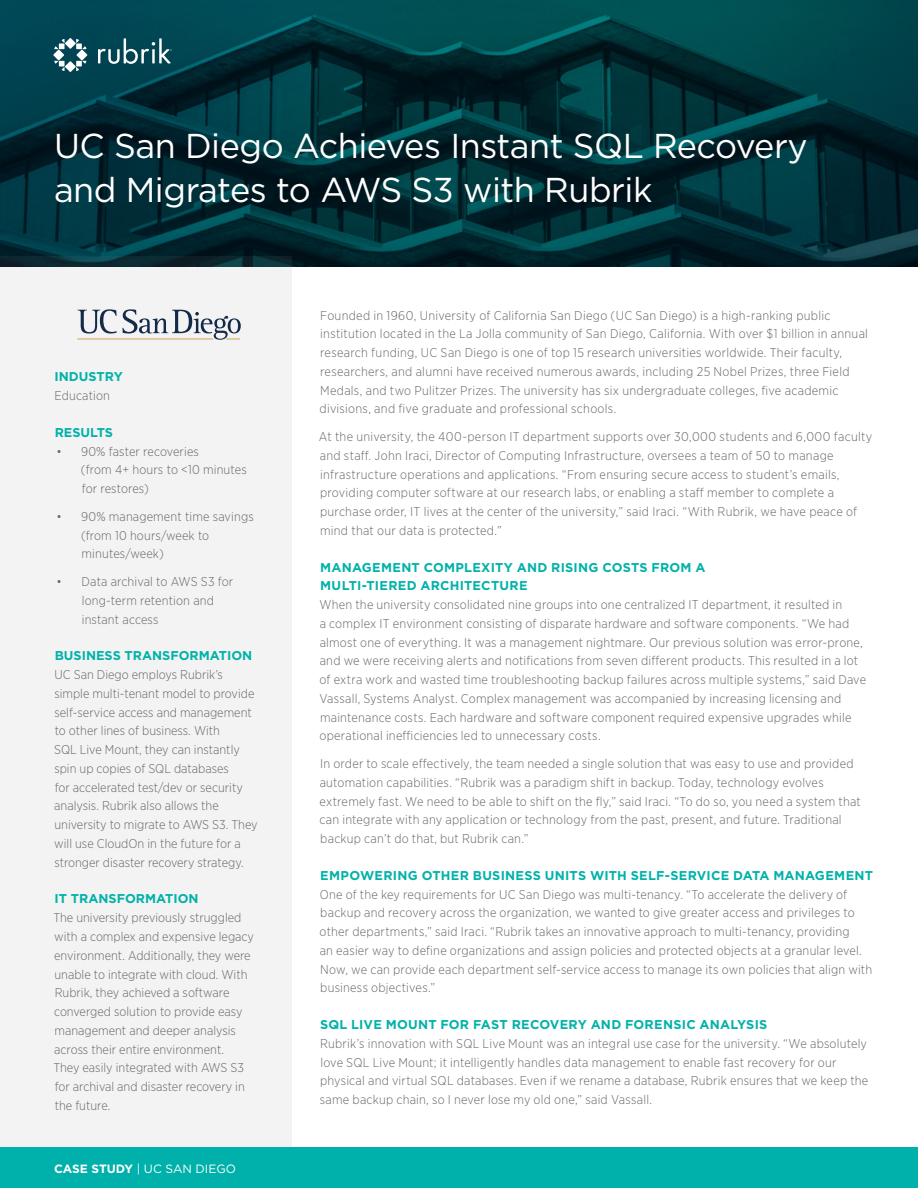
<style>
.page{position:relative;width:918px;height:1188px;background:#fff}
.page>*{position:absolute;margin:0;border:0;box-sizing:border-box;transform-origin:0 0}
.t1{font:34.5px/43.5px "Gotham";letter-spacing:-.015em;color:#fff}
.t2{font:300 12.75px/18.8px "Gotham Narrow";letter-spacing:.015em;color:#63666a}
.t3{font:700 12.75px/18.8px "Gotham";letter-spacing:.015em;color:#00b2a9}
.t4{font:12px "Gotham";color:#fff}
.s1{font-weight:700}
</style>
<div class="page">
<img style="left:0;top:0;width:918px;height:267px">
<div style="left:0;top:1148px;width:918px;height:40px;background:#00b0aa"></div>
<svg style="left:98px;top:38px;width:74px;height:26px"></svg>
<svg style="left:65px;top:38px;width:11px;height:11px"></svg>
<svg style="left:65px;top:61px;width:11px;height:11px"></svg>
<svg style="left:77px;top:50px;width:10px;height:10px"></svg>
<svg style="left:54px;top:39px;width:11px;height:10px"></svg>
<svg style="left:76px;top:61px;width:11px;height:10px"></svg>
<svg style="left:54px;top:61px;width:11px;height:10px"></svg>
<svg style="left:76px;top:39px;width:11px;height:10px"></svg>
<svg style="left:53px;top:50px;width:11px;height:10px"></svg>
<div style="left:0;top:256px;width:292px;height:892px;background:#f3f3f3"></div>
<svg style="left:77px;top:309px;width:164px;height:31px"></svg>
<h1 class="t1" style="left:54px;top:123px;width:755px">UC San Diego Achieves Instant SQL Recovery and Migrates to AWS S3 with Rubrik</h1>
<p class="t3" style="left:55px;top:367px;width:70px">INDUSTRY</p>
<p class="t2" style="left:55px;top:386px;width:57px">Education</p>
<p class="t3" style="left:55px;top:423px;width:60px">RESULTS</p>
<p class="t2" style="left:81px;top:442px;width:167px;text-indent:-24px">• 90% faster recoveries<br>(from 4+ hours to &lt;10 minutes for restores)</p>
<p class="t2" style="left:81px;top:507px;width:174px;text-indent:-24px">• 90% management time savings (from 10 hours/week to minutes/week)</p>
<p class="t2" style="left:82px;top:572px;width:153px;text-indent:-25px">• Data archival to AWS S3 for long-term retention and instant access</p>
<p class="t3" style="left:55px;top:646px;width:199px">BUSINESS TRANSFORMATION</p>
<p class="t2" style="left:54px;top:665px;width:205px">UC San Diego employs Rubrik’s simple multi-tenant model to provide self-service access and management to other lines of business. With<br>SQL Live Mount, they can instantly spin up copies of SQL databases<br>for accelerated test/dev or security analysis. Rubrik also allows the university to migrate to AWS S3. They will use CloudOn in the future for a stronger disaster recovery strategy.</p>
<p class="t3" style="left:55px;top:890px;width:146px">IT TRANSFORMATION</p>
<p class="t2" style="left:53px;top:908px;width:202px">The university previously struggled with a complex and expensive legacy environment. Additionally, they were unable to integrate with cloud. With Rubrik, they achieved a software converged solution to provide easy management and deeper analysis across their entire environment.<br>They easily integrated with AWS S3 for archival and disaster recovery in the future.</p>
<p class="t4" style="left:54px;top:1161px;width:184px"><span class="s1">CASE STUDY</span> | UC SAN DIEGO</p>
<p class="t2" style="left:320px;top:305px;width:550px">Founded in 1960, University of California San Diego (UC San Diego) is a high-ranking public institution located in the La Jolla community of San Diego, California. With over $1 billion in annual research funding, UC San Diego is one of top 15 research universities worldwide. Their faculty, researchers, and alumni have received numerous awards, including 25 Nobel Prizes, three Field Medals, and two Pulitzer Prizes. The university has six undergraduate colleges, five academic divisions, and five graduate and professional schools.</p>
<p class="t2" style="left:319px;top:427px;width:555px">At the university, the 400-person IT department supports over 30,000 students and 6,000 faculty and staff. John Iraci, Director of Computing Infrastructure, oversees a team of 50 to manage infrastructure operations and applications. “From ensuring secure access to student’s emails, providing computer software at our research labs, or enabling a staff member to complete a purchase order, IT lives at the center of the university,” said Iraci. “With Rubrik, we have peace of mind that our data is protected.”</p>
<p class="t3" style="left:320px;top:558px;width:387px">MANAGEMENT COMPLEXITY AND RISING COSTS FROM A<br>MULTI-TIERED ARCHITECTURE</p>
<p class="t2" style="left:319px;top:595px;width:548px">When the university consolidated nine groups into one centralized IT department, it resulted in<br>a complex IT environment consisting of disparate hardware and software components. “We had almost one of everything. It was a management nightmare. Our previous solution was error-prone, and we were receiving alerts and notifications from seven different products. This resulted in a lot of extra work and wasted time troubleshooting backup failures across multiple systems,” said Dave Vassall, Systems Analyst. Complex management was accompanied by increasing licensing and maintenance costs. Each hardware and software component required expensive upgrades while operational inefficiencies led to unnecessary costs.</p>
<p class="t2" style="left:320px;top:754px;width:543px">In order to scale effectively, the team needed a single solution that was easy to use and provided automation capabilities. “Rubrik was a paradigm shift in backup. Today, technology evolves extremely fast. We need to be able to shift on the fly,” said Iraci. “To do so, you need a system that can integrate with any application or technology from the past, present, and future. Traditional backup can’t do that, but Rubrik can.”</p>
<p class="t3" style="left:320px;top:866px;width:554px">EMPOWERING OTHER BUSINESS UNITS WITH SELF-SERVICE DATA MANAGEMENT</p>
<p class="t2" style="left:320px;top:885px;width:554px">One of the key requirements for UC San Diego was multi-tenancy. “To accelerate the delivery of backup and recovery across the organization, we wanted to give greater access and privileges to other departments,” said Iraci. “Rubrik takes an innovative approach to multi-tenancy, providing<br>an easier way to define organizations and assign policies and protected objects at a granular level.<br>Now, we can provide each department self-service access to manage its own policies that align with business objectives.”</p>
<p class="t3" style="left:320px;top:1015px;width:449px">SQL LIVE MOUNT FOR FAST RECOVERY AND FORENSIC ANALYSIS</p>
<p class="t2" style="left:320px;top:1034px;width:550px">Rubrik’s innovation with SQL Live Mount was an integral use case for the university. “We absolutely love SQL Live Mount; it intelligently handles data management to enable fast recovery for our physical and virtual SQL databases. Even if we rename a database, Rubrik ensures that we keep the same backup chain, so I never lose my old one,” said Vassall.</p>
</div>
